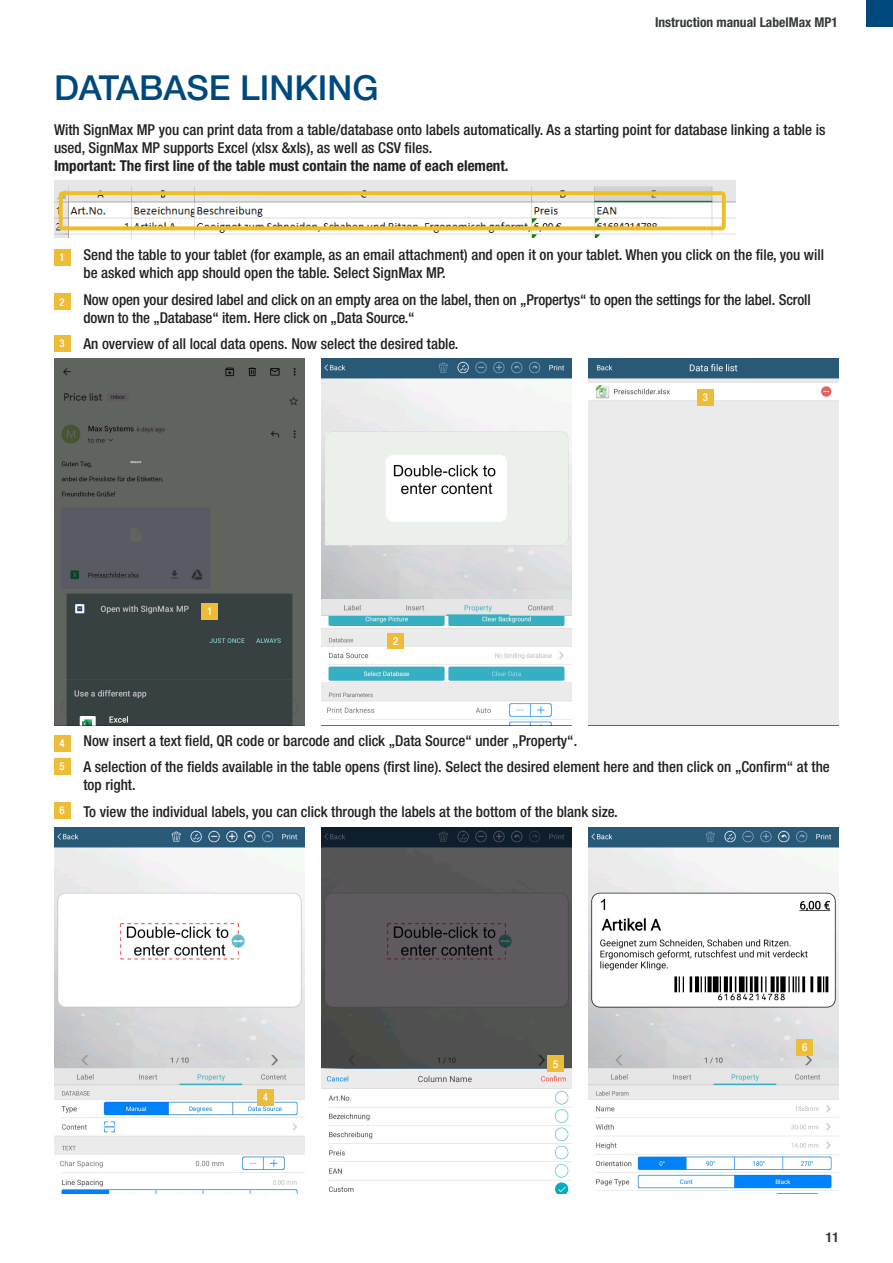
<style>
.page{position:relative;width:893px;height:1263px;background:#fff}
.page>*{position:absolute;margin:0;border:0;box-sizing:border-box;transform-origin:0 0}
.t1{font:500 34.5px "Helvetica Neue LT Std";color:#00497d}
.t2{font:500 condensed 15px/18px "Helvetica Neue LT Std";color:#231f20}
.t3{font:700 condensed 15px "Helvetica Neue LT Std";color:#231f20}
.t4{font:700 condensed 13.5px "Helvetica Neue LT Std";color:#35393a}
.t5{font:500 condensed 10.8px "Helvetica Neue LT Std";color:#fff}
</style>
<div class="page">
<div style="left:866px;top:0;width:27px;height:27px;background:#00497d"></div>
<img style="left:54px;top:180px;width:682px;height:58px">
<img style="left:54px;top:359px;width:251px;height:366px">
<img style="left:54px;top:828px;width:251px;height:366px">
<img style="left:321px;top:359px;width:251px;height:366px">
<img style="left:321px;top:828px;width:251px;height:366px">
<div style="left:202px;top:603px;width:16px;height:16px;background:#edbd37"></div>
<div style="left:257px;top:1089px;width:17px;height:17px;background:#edbd37"></div>
<div style="left:387px;top:633px;width:17px;height:15px;background:#edbd37"></div>
<div style="left:547px;top:1056px;width:17px;height:16px;background:#edbd37"></div>
<img style="left:588px;top:359px;width:251px;height:366px">
<img style="left:588px;top:828px;width:251px;height:366px">
<div style="left:697px;top:389px;width:16px;height:16px;background:#edbd37"></div>
<div style="left:54px;top:249px;width:16px;height:17px;background:#edbd37"></div>
<div style="left:54px;top:735px;width:16px;height:16px;background:#edbd37"></div>
<div style="left:54px;top:293px;width:16px;height:17px;background:#edbd37"></div>
<div style="left:54px;top:758px;width:16px;height:16px;background:#edbd37"></div>
<div style="left:54px;top:802px;width:16px;height:17px;background:#edbd37"></div>
<div style="left:54px;top:335px;width:16px;height:17px;background:#edbd37"></div>
<div style="left:796px;top:1039px;width:17px;height:17px;background:#edbd37"></div>
<p class="t4" style="left:655px;top:14px;width:185px">Instruction manual LabelMax MP1</p>
<h1 class="t1" style="left:54px;top:67px;width:326px">DATABASE LINKING</h1>
<p class="t2" style="left:54px;top:121px;width:773px">With SignMax MP you can print data from a table/database onto labels automatically. As a starting point for database linking a table is used, SignMax MP supports Excel (xlsx &amp;xls), as well as CSV files.</p>
<p class="t3" style="left:54px;top:157px;width:456px">Important: The first line of the table must contain the name of each element.</p>
<p class="t5" style="left:60px;top:251px;width:7px">1</p>
<p class="t5" style="left:60px;top:295px;width:7px">2</p>
<p class="t5" style="left:60px;top:337px;width:7px">3</p>
<p class="t2" style="left:83px;top:245px;width:742px">Send the table to your tablet (for example, as an email attachment) and open it on your tablet. When you click on the file, you will be asked which app should open the table. Select SignMax MP.</p>
<p class="t2" style="left:83px;top:290px;width:729px">Now open your desired label and click on an empty area on the label, then on „Propertys“ to open the settings for the label. Scroll down to the „Database“ item. Here click on „Data Source.“</p>
<p class="t2" style="left:83px;top:335px;width:377px">An overview of all local data opens. Now select the desired table.</p>
<p class="t5" style="left:703px;top:391px;width:7px">3</p>
<p class="t5" style="left:207px;top:605px;width:7px">1</p>
<p class="t5" style="left:393px;top:634px;width:7px">2</p>
<p class="t5" style="left:60px;top:737px;width:7px">4</p>
<p class="t5" style="left:60px;top:760px;width:7px">5</p>
<p class="t5" style="left:60px;top:804px;width:7px">6</p>
<p class="t2" style="left:83px;top:727px;width:748px;line-height:26.5px">Now insert a text field, QR code or barcode and click „Data Source“ under „Property“.<br>A selection of the fields available in the table opens (first line). Select the desired element here and then click on „Confirm“ at the</p>
<p class="t2" style="left:83px;top:771px;width:536px;line-height:26.5px">top right.<br>To view the individual labels, you can click through the labels at the bottom of the blank size.</p>
<p class="t5" style="left:263px;top:1091px;width:7px">4</p>
<p class="t5" style="left:553px;top:1057px;width:7px">5</p>
<p class="t5" style="left:802px;top:1041px;width:7px">6</p>
<p class="t4" style="left:826px;top:1229px;width:15px">11</p>
</div>
